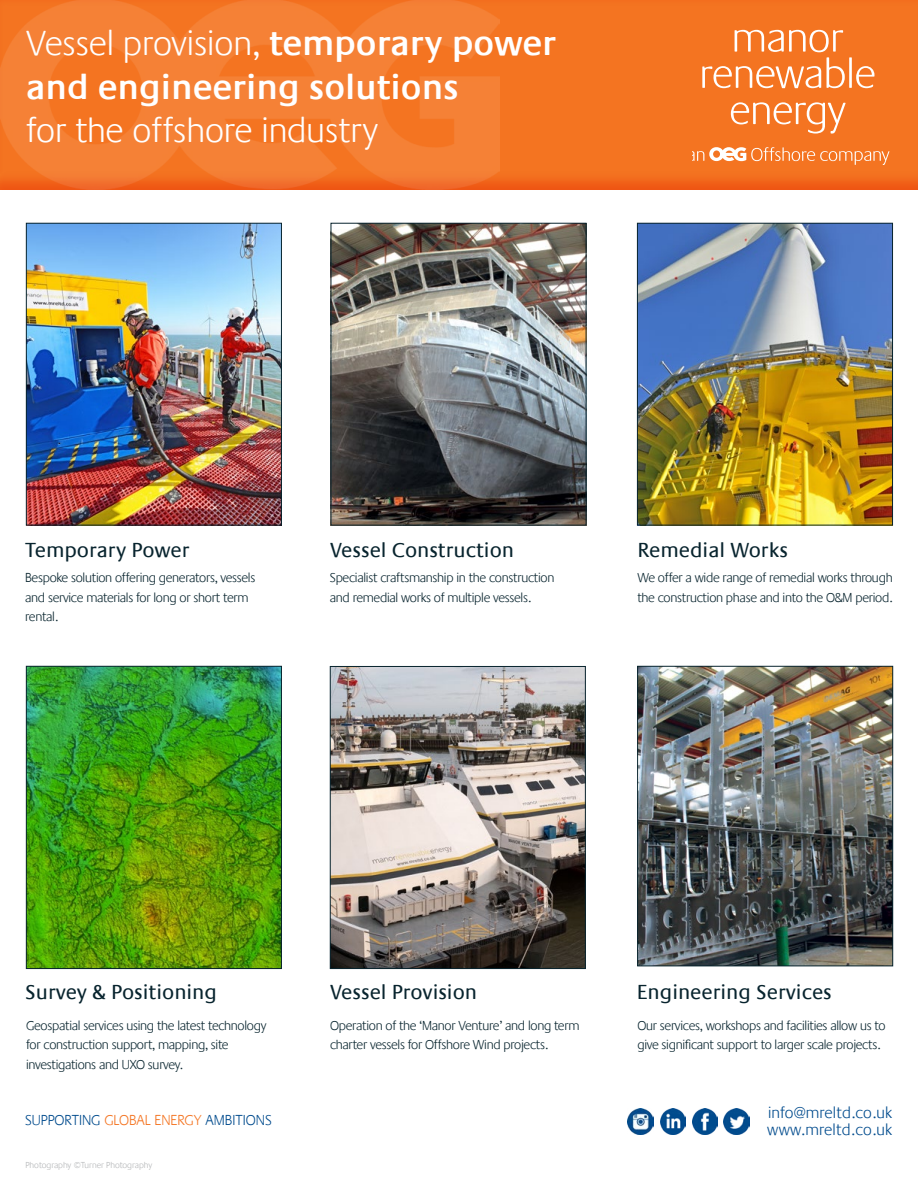
<style>
.page{position:relative;width:918px;height:1188px;background:#fff}
.page>*{position:absolute;margin:0;border:0;box-sizing:border-box;transform-origin:0 0}
.t1{font:600 36px/43.2px "Praxis LT";color:#fff}
.t2{font:300 36px "Praxis LT";color:#fff}
.t3{font:21px "Praxis LT";color:#08242e}
.t4{font:300 16.5px/17.1px "Praxis LT";letter-spacing:.01em;color:#004b8d}
.t5{font:300 15px "Praxis LT";color:#004b8d}
.t6{font:300 13.5px/19.5px "Praxis LT";letter-spacing:-.02em;color:#08242e}
.t7{font:300 9px "Praxis LT";color:#b3b5b7}
.s1{font-weight:300}
.s2{color:#f47421}
</style>
<div class="page">
<img style="left:28px;top:225px;width:252px;height:298px">
<div style="left:26px;top:223px;width:256px;height:302px;border:1px solid #08242e"></div>
<div style="left:0;top:0;width:918px;height:193px;background:#f47421"></div>
<img style="left:692px;top:1109px;width:26px;height:25px">
<img style="left:724px;top:1109px;width:25px;height:25px">
<img style="left:628px;top:1109px;width:25px;height:25px">
<img style="left:660px;top:1109px;width:26px;height:25px">
<svg style="left:731px;top:102px;width:115px;height:32px"></svg>
<svg style="left:702px;top:30px;width:172px;height:58px"></svg>
<svg style="left:693px;top:147px;width:196px;height:18px"></svg>
<img style="left:639px;top:668px;width:252px;height:296px">
<div style="left:637px;top:666px;width:256px;height:300px;border:1px solid #08242e"></div>
<img style="left:332px;top:668px;width:252px;height:299px">
<div style="left:330px;top:666px;width:256px;height:303px;border:1px solid #08242e"></div>
<img style="left:28px;top:668px;width:252px;height:299px">
<div style="left:26px;top:666px;width:256px;height:303px;border:1px solid #08242e"></div>
<img style="left:333px;top:225px;width:251px;height:298px">
<div style="left:331px;top:223px;width:255px;height:302px;border:1px solid #08242e"></div>
<img style="left:639px;top:225px;width:252px;height:298px">
<div style="left:637px;top:223px;width:256px;height:302px;border:1px solid #08242e"></div>
<img style="left:0;top:0;width:499px;height:190px">
<h1 class="t1" style="left:26px;top:22px;width:531px"><span class="s1">Vessel provision,</span> temporary power and engineering solutions</h1>
<h1 class="t2" style="left:26px;top:110px;width:353px">for the offshore industry</h1>
<h2 class="t3" style="left:25px;top:538px;width:166px">Temporary Power</h2>
<h2 class="t3" style="left:330px;top:538px;width:186px">Vessel Construction</h2>
<h2 class="t3" style="left:637px;top:538px;width:152px">Remedial Works</h2>
<p class="t6" style="left:25px;top:568px;width:232px">Bespoke solution offering generators, vessels and service materials for long or short term rental.</p>
<p class="t6" style="left:330px;top:568px;width:226px">Specialist craftsmanship in the construction and remedial works of multiple vessels.</p>
<p class="t6" style="left:637px;top:568px;width:257px">We offer a wide range of remedial works through the construction phase and into the O&amp;M period.</p>
<h2 class="t3" style="left:25px;top:980px;width:193px">Survey &amp; Positioning</h2>
<h2 class="t3" style="left:330px;top:980px;width:149px">Vessel Provision</h2>
<h2 class="t3" style="left:637px;top:980px;width:197px">Engineering Services</h2>
<p class="t6" style="left:26px;top:1016px;width:242px">Geospatial services using the latest technology for construction support, mapping, site investigations and UXO survey.</p>
<p class="t6" style="left:330px;top:1016px;width:251px">Operation of the ‘Manor Venture’ and long term charter vessels for Offshore Wind projects.</p>
<p class="t6" style="left:637px;top:1016px;width:250px">Our services, workshops and facilities allow us to give significant support to larger scale projects.</p>
<p class="t5" style="left:25px;top:1112px;width:248px">SUPPORTING <span class="s2">GLOBAL ENERGY</span> AMBITIONS</p>
<p class="t7" style="left:26px;top:1160px;width:128px">Photography ©Turner Photography</p>
<p class="t4" style="left:767px;top:1104px;width:127px">info@mreltd.co.uk www.mreltd.co.uk</p>
</div>
